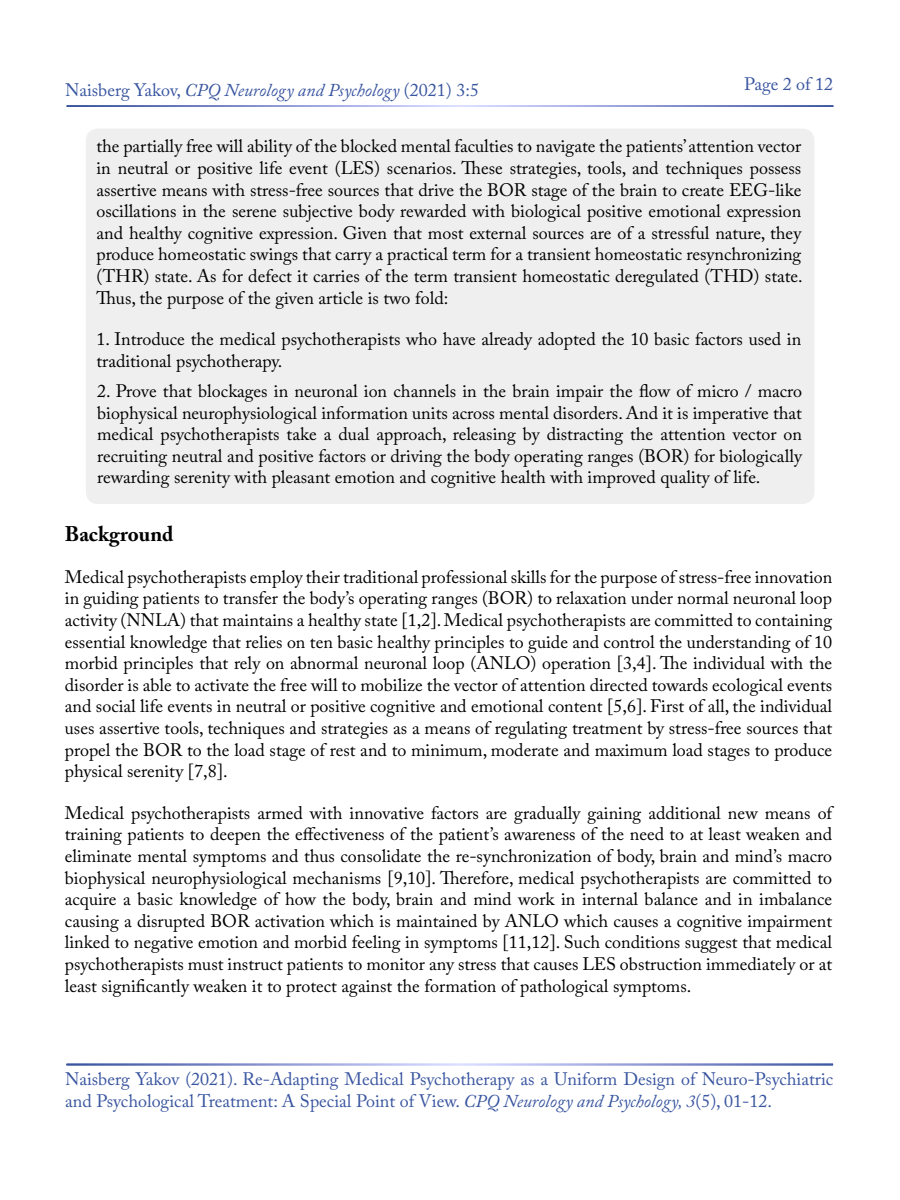
<style>
.page{position:relative;width:900px;height:1200px;background:#fff}
.page>*{position:absolute;margin:0;border:0;box-sizing:border-box;transform-origin:0 0}
.t1{font:700 21px "Adobe Caslon Pro";color:#000}
.t2{font:18px/21.6px "Adobe Caslon Pro";color:#000;text-align:justify}
.t3{font:18px/21.6px "Adobe Caslon Pro";color:#3955a0}
.t4{font:italic 18px "Adobe Caslon Pro";color:#3955a0}
.s1{font-style:normal}
.s2{font-style:italic}
</style>
<div class="page">
<div style="left:86px;top:129px;width:729px;height:375px;background:#efeff0;border-radius:12px"></div>
<p class="t4" style="left:65px;top:79px;width:415px"><span class="s1">Naisberg Yakov,</span> CPQ Neurology and Psychology <span class="s1">(2021) 3:5</span></p>
<p class="t3" style="left:744px;top:73px;width:91px">Page 2 of 12</p>
<p class="t2" style="left:96px;top:135px;width:708px">the partially free will ability of the blocked mental faculties to navigate the patients’ attention vector in neutral or positive life event (LES) scenarios. These strategies, tools, and techniques possess assertive means with stress-free sources that drive the BOR stage of the brain to create EEG-like oscillations in the serene subjective body rewarded with biological positive emotional expression and healthy cognitive expression. Given that most external sources are of a stressful nature, they produce homeostatic swings that carry a practical term for a transient homeostatic resynchronizing (THR) state. As for defect it carries of the term transient homeostatic deregulated (THD) state.<br>Thus, the purpose of the given article is two fold:</p>
<p class="t2" style="left:97px;top:328px;width:706px">1. Introduce the medical psychotherapists who have already adopted the 10 basic factors used in traditional psychotherapy.</p>
<p class="t2" style="left:97px;top:380px;width:706px">2. Prove that blockages in neuronal ion channels in the brain impair the flow of micro / macro biophysical neurophysiological information units across mental disorders. And it is imperative that medical psychotherapists take a dual approach, releasing by distracting the attention vector on recruiting neutral and positive factors or driving the body operating ranges (BOR) for biologically rewarding serenity with pleasant emotion and cognitive health with improved quality of life.</p>
<p class="t1" style="left:65px;top:521px;width:110px">Background</p>
<p class="t2" style="left:65px;top:566px;width:769px">Medical psychotherapists employ their traditional professional skills for the purpose of stress-free innovation in guiding patients to transfer the body’s operating ranges (BOR) to relaxation under normal neuronal loop activity (NNLA) that maintains a healthy state [1,2]. Medical psychotherapists are committed to containing essential knowledge that relies on ten basic healthy principles to guide and control the understanding of 10 morbid principles that rely on abnormal neuronal loop (ANLO) operation [3,4]. The individual with the disorder is able to activate the free will to mobilize the vector of attention directed towards ecological events and social life events in neutral or positive cognitive and emotional content [5,6]. First of all, the individual uses assertive tools, techniques and strategies as a means of regulating treatment by stress-free sources that propel the BOR to the load stage of rest and to minimum, moderate and maximum load stages to produce physical serenity [7,8].</p>
<p class="t2" style="left:65px;top:802px;width:769px">Medical psychotherapists armed with innovative factors are gradually gaining additional new means of training patients to deepen the effectiveness of the patient’s awareness of the need to at least weaken and eliminate mental symptoms and thus consolidate the re-synchronization of body, brain and mind’s macro biophysical neurophysiological mechanisms [9,10]. Therefore, medical psychotherapists are committed to acquire a basic knowledge of how the body, brain and mind work in internal balance and in imbalance causing a disrupted BOR activation which is maintained by ANLO which causes a cognitive impairment linked to negative emotion and morbid feeling in symptoms [11,12]. Such conditions suggest that medical psychotherapists must instruct patients to monitor any stress that causes LES obstruction immediately or at least significantly weaken it to protect against the formation of pathological symptoms.</p>
<p class="t3" style="left:65px;top:1068px;width:770px">Naisberg Yakov (2021). Re-Adapting Medical Psychotherapy as a Uniform Design of Neuro-Psychiatric and Psychological Treatment: A Special Point of View. <span class="s2">CPQ Neurology and Psychology, 3</span>(5), 01-12.</p>
</div>
